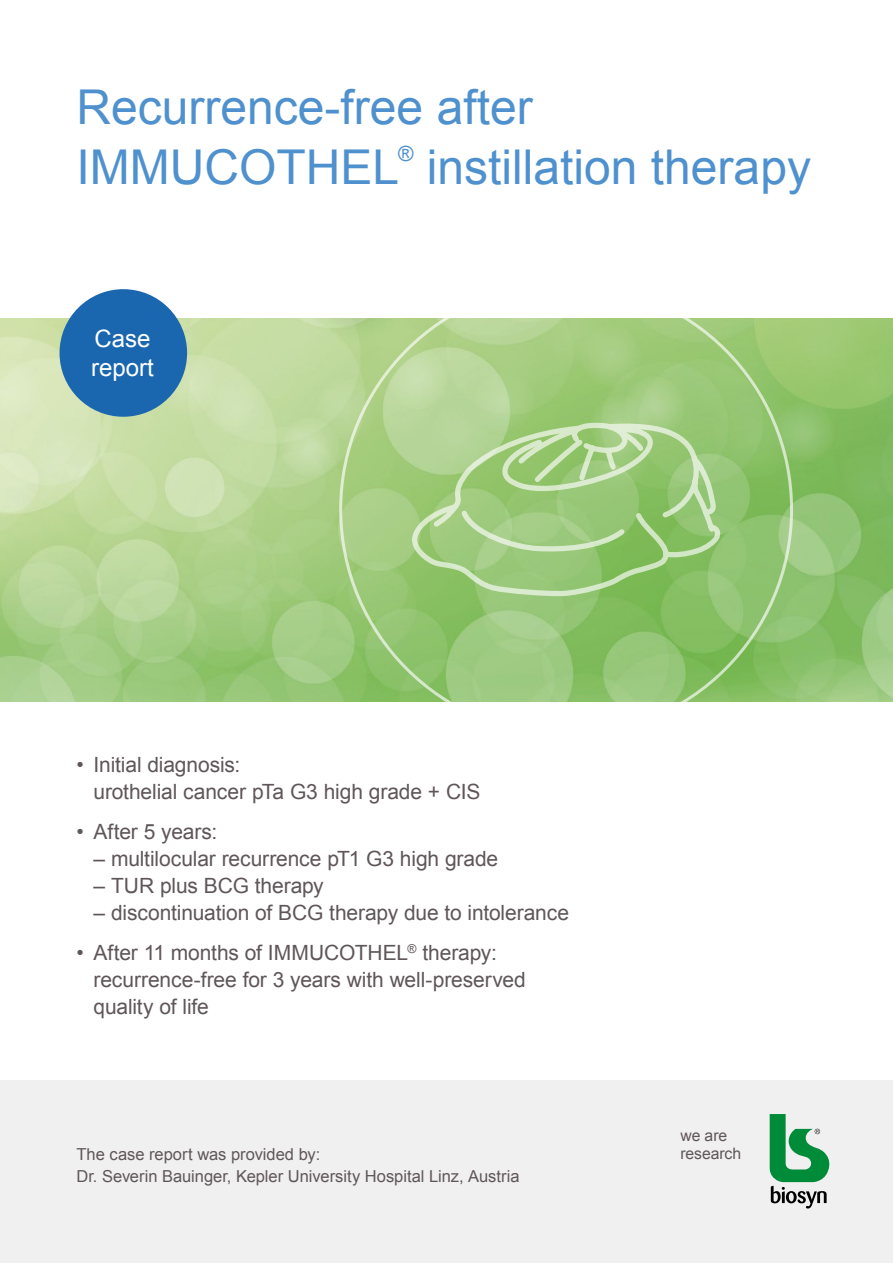
<style>
.page{position:relative;width:893px;height:1263px;background:#fff}
.page>*{position:absolute;margin:0;border:0;box-sizing:border-box;transform-origin:0 0}
.Titel_Folder{font:48px/60px "Arial";color:#4e91ce}
.t1{font:24px/28.8px "Arial";color:#fff}
.Bullets_14_Pt{font:21px/27px "Arial";letter-spacing:-.005em;color:#60565a}
.Titel_Folder-2{font:21px "Arial";color:#4e91ce}
.fliesstext_EN{font:16.5px "Arial";color:#60565a}
.t2{font:15.75px/18px "Arial";letter-spacing:-.005em;color:#60565a}
</style>
<div class="page">
<div style="left:0;top:1080px;width:893px;height:183px;background:#f0f0f0"></div>
<svg style="left:769px;top:1114px;width:60px;height:94px"></svg>
<img style="left:0;top:319px;width:893px;height:383px">
<svg style="left:411px;top:423px;width:332px;height:175px;background:#94c574"></svg>
<svg style="left:413px;top:417px;width:306px;height:181px;background:#a0cb81"></svg>
<div style="left:60px;top:289px;width:127px;height:128px;background:#1a67b0;border-radius:50%"></div>
<p class="Titel_Folder" style="left:77px;top:78px;width:458px">Recurrence-free after<br>IMMUCOTHEL</p>
<p class="Titel_Folder-2" style="left:398px;top:140px;width:17px">®</p>
<p class="Titel_Folder" style="left:427px;top:138px;width:386px">instillation therapy</p>
<p class="t1" style="left:91px;top:325px;width:64px">Case report</p>
<p class="Bullets_14_Pt" style="left:94px;top:751px;width:389px;text-indent:-17px">• Initial diagnosis:<br>urothelial cancer pTa G3 high grade + CIS</p>
<p class="Bullets_14_Pt" style="left:77px;top:818px;width:142px">• After 5 years:</p>
<p class="Bullets_14_Pt" style="left:94px;top:845px;width:406px">– multilocular recurrence pT1 G3 high grade</p>
<p class="Bullets_14_Pt" style="left:94px;top:872px;width:232px">– TUR plus BCG therapy</p>
<p class="Bullets_14_Pt" style="left:94px;top:899px;width:477px">– discontinuation of BCG therapy due to intolerance</p>
<p class="Bullets_14_Pt" style="left:94px;top:939px;width:434px;text-indent:-17px">• After 11 months of IMMUCOTHEL<sup>®</sup> therapy: recurrence-free for 3 years with well-preserved quality of life</p>
<p class="fliesstext_EN" style="left:77px;top:1143px;width:245px">The case report was provided by:</p>
<p class="fliesstext_EN" style="left:77px;top:1165px;width:444px">Dr. Severin Bauinger, Kepler University Hospital Linz, Austria</p>
<p class="t2" style="left:680px;top:1126px;width:62px">we are research</p>
</div>
